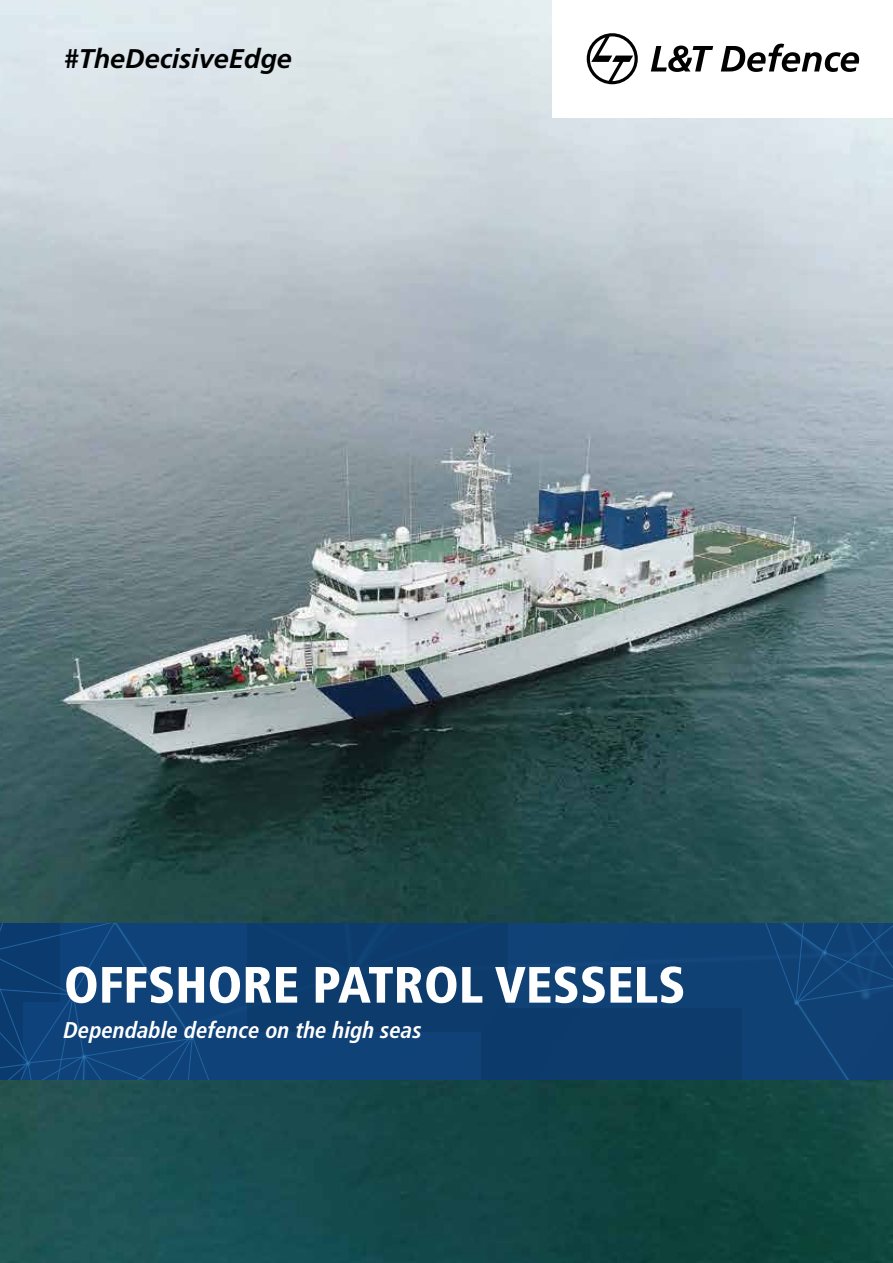
<style>
.page{position:relative;width:893px;height:1263px;background:#fff}
.page>*{position:absolute;margin:0;border:0;box-sizing:border-box;transform-origin:0 0}
.t1{font:900 condensed 51px "Frutiger LT Pro";color:#fff}
.t2{font:italic 700 27px "Frutiger LT Pro";color:#010101}
.t3{font:italic 700 condensed 22.8px "Frutiger LT Pro";color:#fff}
</style>
<div class="page">
<img style="left:0;top:0;width:893px;height:1263px">
<div style="left:0;top:923px;width:893px;height:156px;background:#0f4175"></div>
<div style="left:552px;top:0;width:341px;height:117px;background:#fff"></div>
<svg style="left:651px;top:44px;width:208px;height:28px"></svg>
<svg style="left:587px;top:33px;width:51px;height:51px"></svg>
<p class="t2" style="left:64px;top:43px;width:230px">#TheDecisiveEdge</p>
<h1 class="t1" style="left:64px;top:954px;width:623px">OFFSHORE PATROL VESSELS</h1>
<p class="t3" style="left:64px;top:1016px;width:360px">Dependable defence on the high seas</p>
</div>
